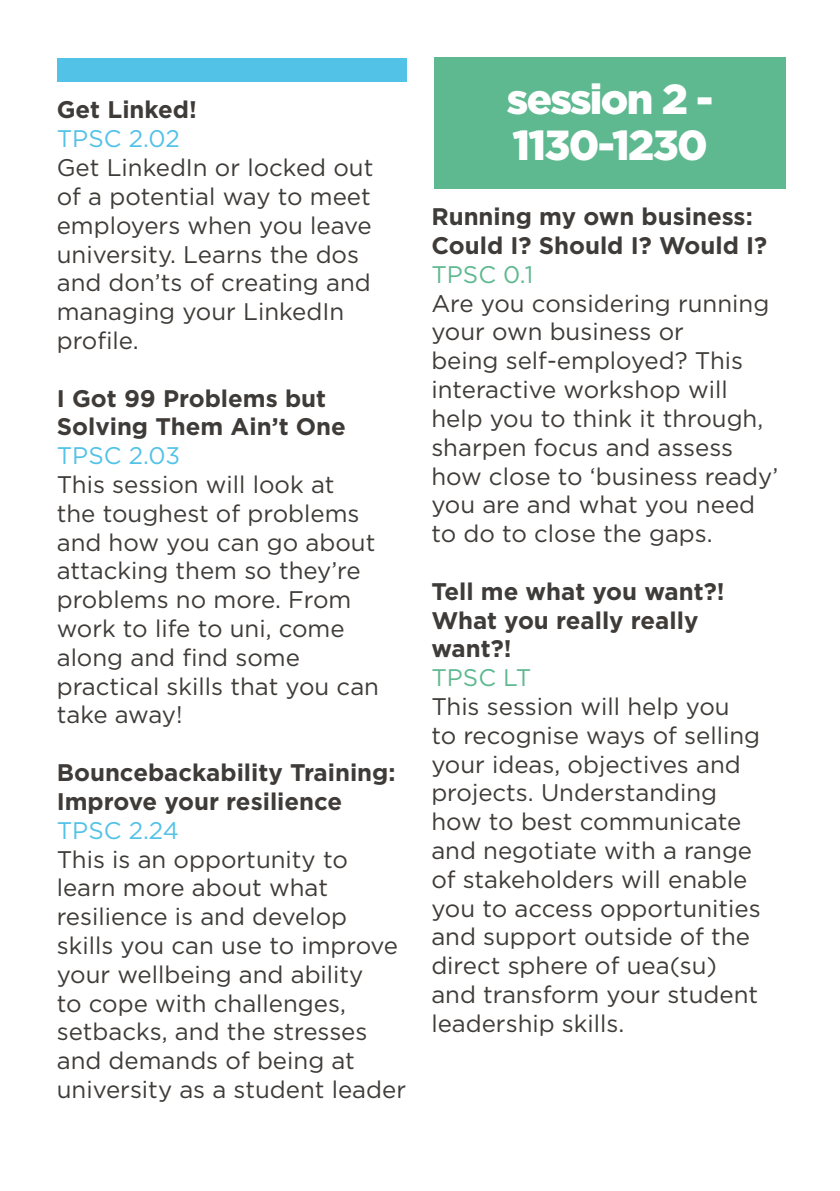
<style>
.page{position:relative;width:840px;height:1191px;background:#fff}
.page>*{position:absolute;margin:0;border:0;box-sizing:border-box;transform-origin:0 0}
.t1{font:900 42px "Gotham";letter-spacing:-.04em;color:#fff}
.t2{font:24px/28.8px "Gotham";color:#3e3b38}
.t3{font:700 24px/28.8px "Gotham";color:#3e3b38}
.t4{font:24px "Gotham";color:#53c2e7}
.t5{font:24px "Gotham";color:#5eb990}
</style>
<div class="page">
<div style="left:57px;top:59px;width:349px;height:23px;background:#53c2e7"></div>
<div style="left:434px;top:58px;width:351px;height:131px;background:#5eb990"></div>
<p class="t3" style="left:57px;top:95px;width:142px">Get Linked!</p>
<p class="t4" style="left:57px;top:123px;width:124px">TPSC 2.02</p>
<p class="t2" style="left:57px;top:153px;width:318px">Get LinkedIn or locked out of a potential way to meet employers when you leave university. Learns the dos and don’ts of creating and managing your LinkedIn profile.</p>
<p class="t3" style="left:57px;top:383px;width:290px">I Got 99 Problems but<br>Solving Them Ain’t One</p>
<p class="t4" style="left:57px;top:440px;width:125px">TPSC 2.03</p>
<p class="t2" style="left:57px;top:469px;width:323px">This session will look at the toughest of problems and how you can go about attacking them so they’re problems no more. From work to life to uni, come along and find some practical skills that you can take away!</p>
<p class="t3" style="left:57px;top:758px;width:340px">Bouncebackability Training:<br>Improve your resilience</p>
<p class="t4" style="left:57px;top:815px;width:123px">TPSC 2.24</p>
<p class="t2" style="left:57px;top:844px;width:350px">This is an opportunity to learn more about what resilience is and develop skills you can use to improve your wellbeing and ability<br>to cope with challenges, setbacks, and the stresses and demands of being at university as a student leader</p>
<p class="t1" style="left:506px;top:70px;width:208px">session 2 -</p>
<p class="t1" style="left:512px;top:116px;width:197px">1130-1230</p>
<p class="t3" style="left:431px;top:202px;width:337px">Running my own business:<br>Could I? Should I? Would I?</p>
<p class="t5" style="left:431px;top:259px;width:103px">TPSC 0.1</p>
<p class="t2" style="left:431px;top:288px;width:348px">Are you considering running your own business or<br>being self-employed? This interactive workshop will help you to think it through, sharpen focus and assess how close to ‘business ready’ you are and what you need to do to close the gaps.</p>
<p class="t3" style="left:431px;top:576px;width:294px">Tell me what you want?!<br>What you really really want?!</p>
<p class="t5" style="left:431px;top:662px;width:101px">TPSC LT</p>
<p class="t2" style="left:431px;top:691px;width:330px">This session will help you<br>to recognise ways of selling your ideas, objectives and projects. Understanding how to best communicate and negotiate with a range of stakeholders will enable you to access opportunities and support outside of the direct sphere of uea(su) and transform your student leadership skills.</p>
</div>
